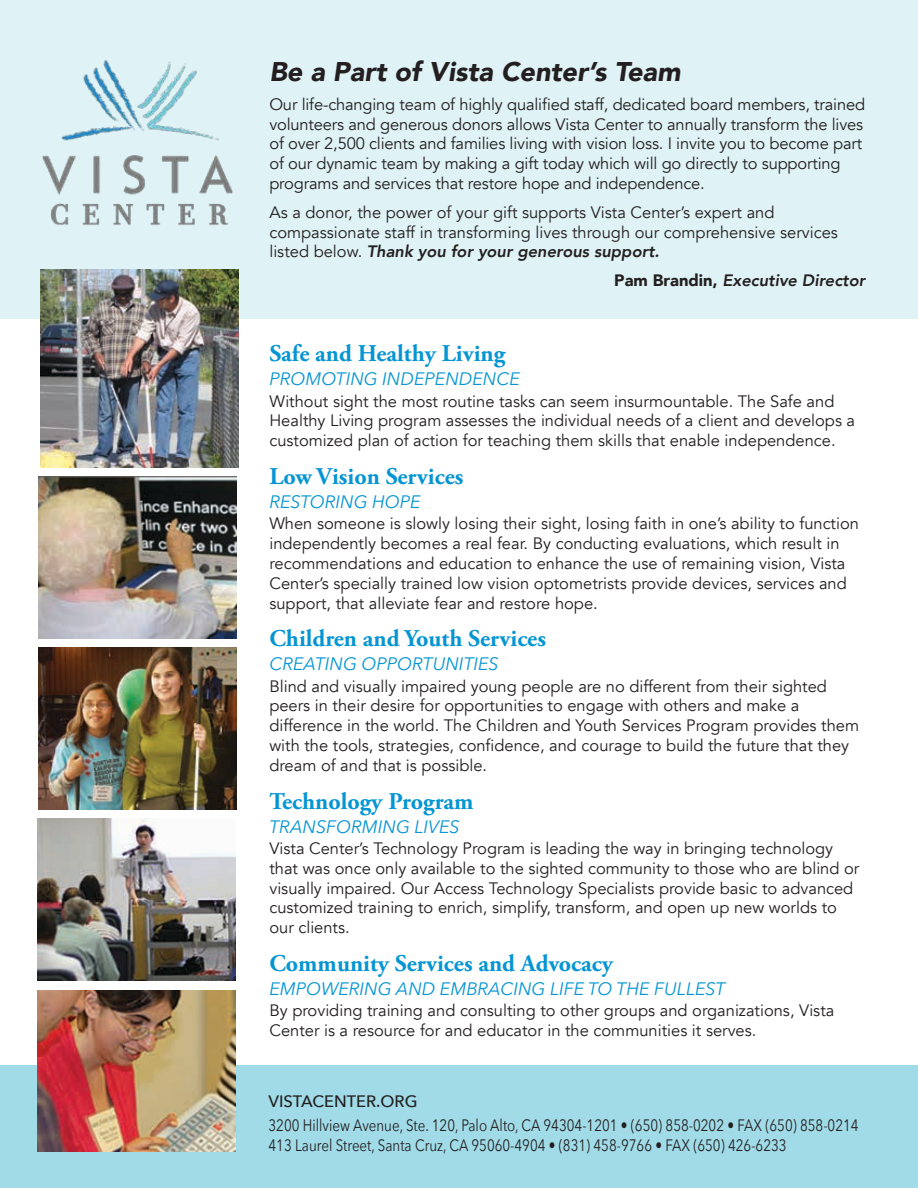
<style>
.page{position:relative;width:918px;height:1188px;background:#fff}
.page>*{position:absolute;margin:0;border:0;box-sizing:border-box;transform-origin:0 0}
.t1{font:italic 900 27px "Avenir";color:#231f20}
.t2{font:700 24px "Adobe Garamond Pro";color:#0695d3}
.t3{font:italic 18px "Avenir Next";color:#0695d3}
.t4{font:16.5px/19.8px "Avenir";color:#231f20}
.t5{font:16.5px/19.8px "Avenir Next";color:#231f20;scale:.81 1}
.t6{font:italic 800 16.5px "Avenir";color:#231f20}
.t7{font:500 16.5px "Avenir Next";color:#231f20}
.s1{font-weight:800;font-style:italic}
.s2{font-weight:900;font-style:normal}
</style>
<div class="page">
<div style="left:0;top:1066px;width:918px;height:122px;background:#a0dbe7"></div>
<div style="left:0;top:0;width:918px;height:319px;background:#dff2f5"></div>
<img style="left:42px;top:61px;width:191px;height:164px">
<img style="left:40px;top:269px;width:198px;height:198px">
<img style="left:38px;top:477px;width:198px;height:161px">
<img style="left:38px;top:647px;width:198px;height:162px">
<img style="left:38px;top:819px;width:197px;height:161px">
<img style="left:38px;top:990px;width:197px;height:162px">
<h1 class="t1" style="left:269px;top:49px;width:413px">Be a Part of Vista Center’s Team</h1>
<p class="t4" style="left:269px;top:95px;width:597px">Our life-changing team of highly qualified staff, dedicated board members, trained volunteers and generous donors allows Vista Center to annually transform the lives of over 2,500 clients and families living with vision loss. I invite you to become part of our dynamic team by making a gift today which will go directly to supporting programs and services that restore hope and independence.</p>
<p class="t4" style="left:269px;top:203px;width:570px">As a donor, the power of your gift supports Vista Center’s expert and compassionate staff in transforming lives through our comprehensive services listed below. <span class="s1">Thank you for your generous support.</span></p>
<p class="t6" style="left:614px;top:271px;width:252px"><span class="s2">Pam Brandin,</span> Executive Director</p>
<h2 class="t2" style="left:269px;top:340px;width:237px">Safe and Healthy Living</h2>
<p class="t3" style="left:269px;top:364px;width:252px">PROMOTING INDEPENDENCE</p>
<p class="t4" style="left:269px;top:391px;width:587px">Without sight the most routine tasks can seem insurmountable. The Safe and<br>Healthy Living program assesses the individual needs of a client and develops a customized plan of action for teaching them skills that enable independence.</p>
<h2 class="t2" style="left:269px;top:462px;width:196px">Low Vision Services</h2>
<p class="t3" style="left:269px;top:487px;width:153px">RESTORING HOPE</p>
<p class="t4" style="left:269px;top:514px;width:591px">When someone is slowly losing their sight, losing faith in one’s ability to function independently becomes a real fear. By conducting evaluations, which result in recommendations and education to enhance the use of remaining vision, Vista Center’s specially trained low vision optometrists provide devices, services and support, that alleviate fear and restore hope.</p>
<h2 class="t2" style="left:269px;top:625px;width:278px">Children and Youth Services</h2>
<p class="t3" style="left:269px;top:649px;width:105px">CREATING OPP</p>
<p class="t3" style="left:397px;top:649px;width:103px">ORTUNITIES</p>
<p class="t4" style="left:269px;top:676px;width:591px">Blind and visually impaired young people are no different from their sighted peers in their desire for opportunities to engage with others and make a difference in the world. The Children and Youth Services Program provides them with the tools, strategies, confidence, and courage to build the future that they dream of and that is possible.</p>
<h2 class="t2" style="left:269px;top:787px;width:206px">Technology Program</h2>
<p class="t3" style="left:269px;top:811px;width:192px">TRANSFORMING LIVES</p>
<p class="t4" style="left:269px;top:839px;width:592px">Vista Center’s Technology Program is leading the way in bringing technology that was once only available to the sighted community to those who are blind or visually impaired. Our Access Technology Specialists provide basic to advanced customized training to enrich, simplify, transform, and open up new worlds to our clients.</p>
<h2 class="t2" style="left:269px;top:949px;width:345px">Community Services and Advocacy</h2>
<p class="t3" style="left:269px;top:973px;width:457px">EMPOWERING AND EMBRACING LIFE TO THE FULL EST</p>
<p class="t4" style="left:269px;top:1001px;width:566px">By providing training and consulting to other groups and organizations, Vista<br>Center is a resource for and educator in the communities it serves.</p>
<p class="t7" style="left:268px;top:1087px;width:151px">VISTACENTER.ORG</p>
<p class="t5" style="left:268px;top:1115px;width:730px">3200 Hillview Avenue, Ste. 120, Palo Alto, CA 94304-1201 • (650) 858-0202 • FAX (650) 858-0214<br>413 Laurel Street, Santa Cruz, CA 95060-4904 • (831) 458-9766 • FAX (650) 426-6233</p>
</div>
